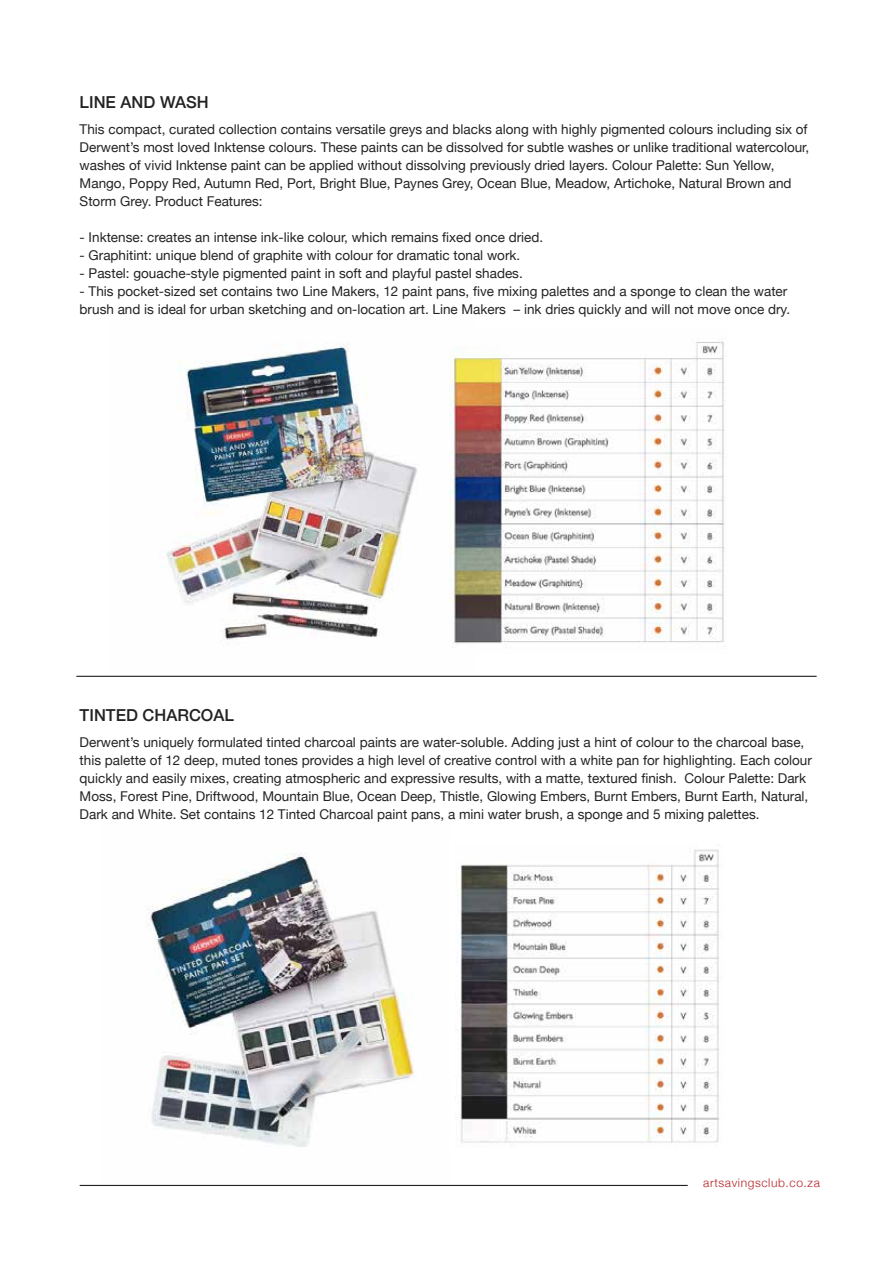
<style>
.page{position:relative;width:893px;height:1263px;background:#fff}
.page>*{position:absolute;margin:0;border:0;box-sizing:border-box;transform-origin:0 0}
.t1{font:500 16.5px "Helvetica Neue";color:#232323}
.t2{font:13.5px/18px "Helvetica Neue";color:#232323}
.t3{font:300 12px "Helvetica Neue";letter-spacing:.05em;color:#b82126}
</style>
<div class="page">
<img style="left:102px;top:853px;width:348px;height:332px">
<img style="left:108px;top:343px;width:368px;height:333px">
<hr style="left:80px;top:1185px;width:608px;height:1px;background:#212120">
<hr style="left:76px;top:676px;width:741px;height:1px;background:#212120">
<img style="left:450px;top:340px;width:276px;height:313px">
<img style="left:456px;top:849px;width:263px;height:294px">
<p class="t1" style="left:80px;top:88px;width:131px">LINE AND WASH</p>
<p class="t2" style="left:80px;top:121px;width:731px">This compact, curated collection contains versatile greys and blacks along with highly pigmented colours including six of Derwent’s most loved Inktense colours. These paints can be dissolved for subtle washes or unlike traditional watercolour, washes of vivid Inktense paint can be applied without dissolving previously dried layers. Colour Palette: Sun Yellow, Mango, Poppy Red, Autumn Red, Port, Bright Blue, Paynes Grey, Ocean Blue, Meadow, Artichoke, Natural Brown and Storm Grey. Product Features:</p>
<p class="t2" style="left:80px;top:229px;width:465px">- Inktense: creates an intense ink-like colour, which remains fixed once dried.</p>
<p class="t2" style="left:80px;top:247px;width:442px">- Graphitint: unique blend of graphite with colour for dramatic tonal work.</p>
<p class="t2" style="left:80px;top:265px;width:445px">- Pastel: gouache-style pigmented paint in soft and playful pastel shades.</p>
<p class="t2" style="left:80px;top:283px;width:712px">- This pocket-sized set contains two Line Makers, 12 paint pans, five mixing palettes and a sponge to clean the water brush and is ideal for urban sketching and on-location art. Line Makers – ink dries quickly and will not move once dry.</p>
<p class="t1" style="left:80px;top:702px;width:156px">TINTED CHARCOAL</p>
<p class="t2" style="left:80px;top:734px;width:734px">Derwent’s uniquely formulated tinted charcoal paints are water-soluble. Adding just a hint of colour to the charcoal base, this palette of 12 deep, muted tones provides a high level of creative control with a white pan for highlighting. Each colour quickly and easily mixes, creating atmospheric and expressive results, with a matte, textured finish. Colour Palette: Dark Moss, Forest Pine, Driftwood, Mountain Blue, Ocean Deep, Thistle, Glowing Embers, Burnt Embers, Burnt Earth, Natural, Dark and White. Set contains 12 Tinted Charcoal paint pans, a mini water brush, a sponge and 5 mixing palettes.</p>
<p class="t3" style="left:703px;top:1173px;width:118px">artsavingsclub.co.za</p>
</div>
